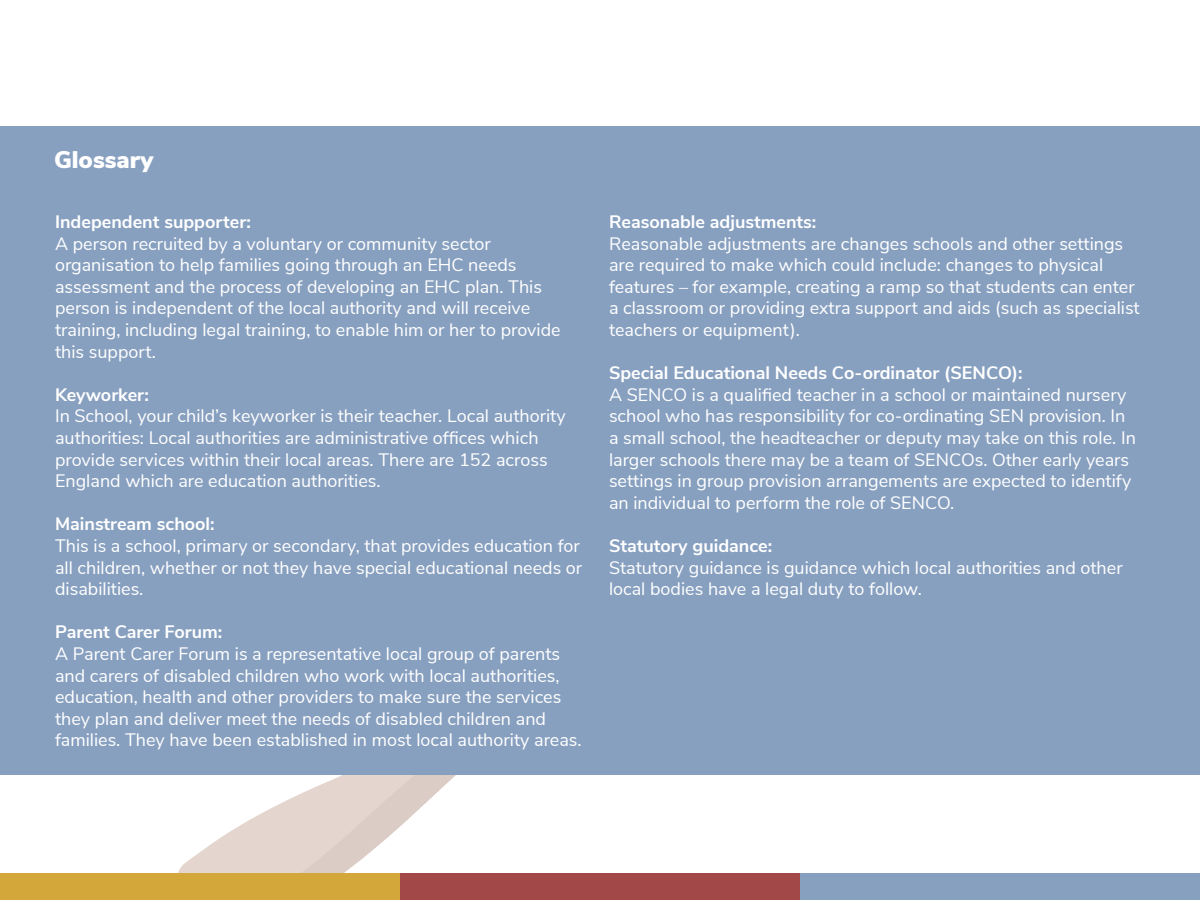
<style>
.page{position:relative;width:1200px;height:900px;background:#fff}
.page>*{position:absolute;margin:0;border:0;box-sizing:border-box;transform-origin:0 0}
.t1{font:900 24px "Nunito Sans";color:#fff}
.t2{font:18px/21.6px "Nunito Sans";color:#fff}
.t3{font:700 18px "Nunito Sans";color:#fff}
</style>
<div class="page">
<svg style="left:187px;top:774px;width:656px;height:99px"></svg>
<div style="left:800px;top:873px;width:400px;height:27px;background:#88a0c0"></div>
<div style="left:400px;top:873px;width:400px;height:27px;background:#a34849"></div>
<div style="left:0;top:873px;width:400px;height:27px;background:#d3a739"></div>
<div style="left:0;top:126px;width:1200px;height:648px;background:#88a0c0"></div>
<p class="t1" style="left:54px;top:142px;width:101px">Glossary</p>
<p class="t3" style="left:55px;top:209px;width:197px">Independent supporter:</p>
<p class="t2" style="left:55px;top:231px;width:507px">A person recruited by a voluntary or community sector organisation to help families going through an EHC needs assessment and the process of developing an EHC plan. This person is independent of the local authority and will receive training, including legal training, to enable him or her to provide this support.</p>
<p class="t3" style="left:55px;top:381px;width:95px">Keyworker:</p>
<p class="t2" style="left:55px;top:404px;width:512px">In School, your child’s keyworker is their teacher. Local authority authorities: Local authorities are administrative offices which provide services within their local areas. There are 152 across England which are education authorities.</p>
<p class="t3" style="left:55px;top:511px;width:161px">Mainstream school:</p>
<p class="t2" style="left:55px;top:534px;width:529px">This is a school, primary or secondary, that provides education for all children, whether or not they have special educational needs or disabilities.</p>
<p class="t3" style="left:55px;top:619px;width:169px">Parent Carer Forum:</p>
<p class="t2" style="left:55px;top:642px;width:528px">A Parent Carer Forum is a representative local group of parents and carers of disabled children who work with local authorities, education, health and other providers to make sure the services they plan and deliver meet the needs of disabled children and families. They have been established in most local authority areas.</p>
<p class="t3" style="left:609px;top:209px;width:209px">Reasonable adjustments:</p>
<p class="t2" style="left:609px;top:231px;width:532px">Reasonable adjustments are changes schools and other settings are required to make which could include: changes to physical features – for example, creating a ramp so that students can enter a classroom or providing extra support and aids (such as specialist teachers or equipment).</p>
<p class="t3" style="left:609px;top:360px;width:415px">Special Educational Needs Co-ordinator (SENCO):</p>
<p class="t2" style="left:609px;top:383px;width:528px">A SENCO is a qualified teacher in a school or maintained nursery school who has responsibility for co-ordinating SEN provision. In a small school, the headteacher or deputy may take on this role. In larger schools there may be a team of SENCOs. Other early years settings in group provision arrangements are expected to identify an individual to perform the role of SENCO.</p>
<p class="t3" style="left:609px;top:533px;width:165px">Statutory guidance:</p>
<p class="t2" style="left:609px;top:555px;width:515px">Statutory guidance is guidance which local authorities and other local bodies have a legal duty to follow.</p>
</div>
